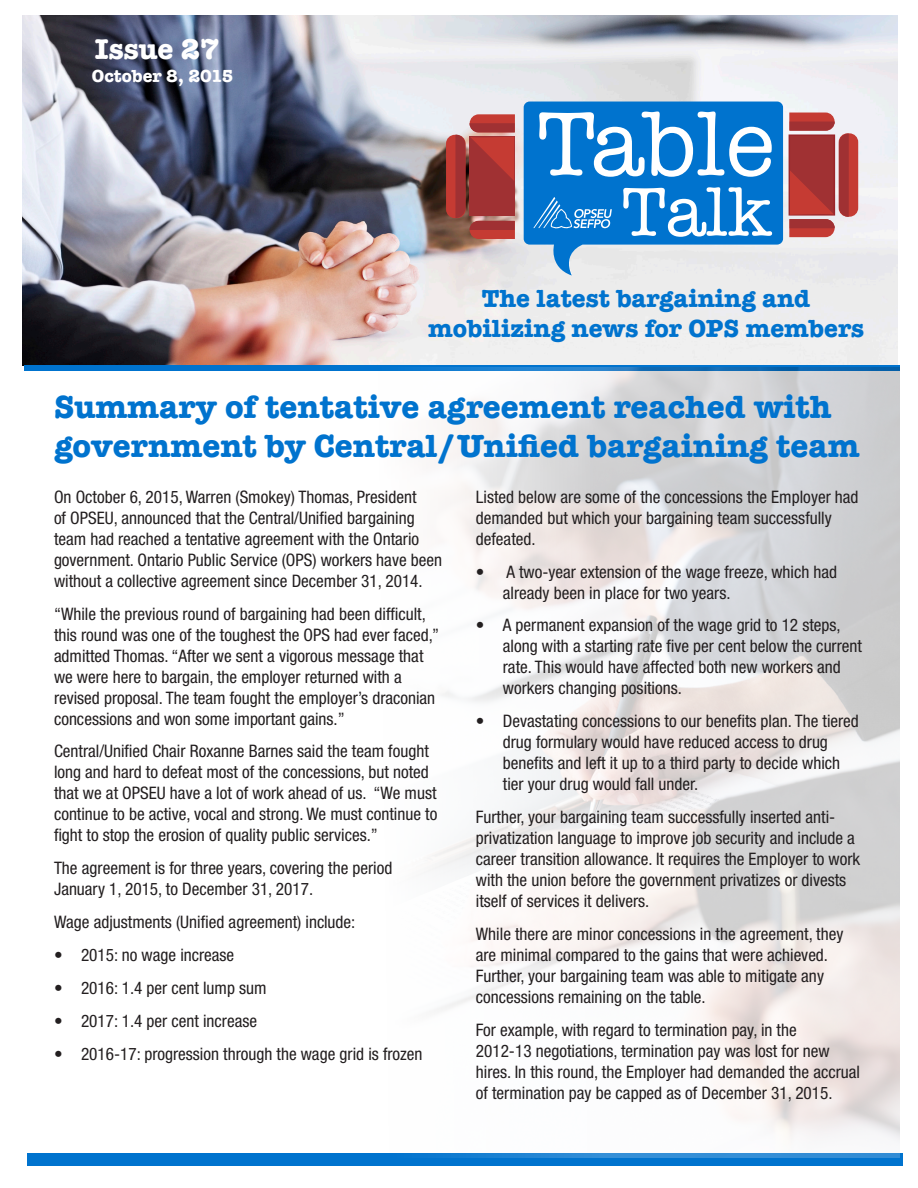
<style>
.page{position:relative;width:918px;height:1188px;background:#fff}
.page>*{position:absolute;margin:0;border:0;box-sizing:border-box;transform-origin:0 0}
.t1{font:93.6px "American Typewriter";color:#fff}
.t2{font:71.1px "American Typewriter";color:#fff}
.t3{font:700 33px/39px "American Typewriter";color:#0073ce}
.header_text{font:700 29.4px "American Typewriter";color:#fff}
.t4{font:700 25.5px/30.6px "American Typewriter";color:#0073ce;text-align:center}
.header_text-2{font:700 18px "American Typewriter";color:#fff}
.body_copy_2_column{font:condensed 17.25px/21px "Helvetica Neue LT Std";color:#231f20}
</style>
<div class="page">
<img style="left:23px;top:15px;width:874px;height:351px">
<div style="left:446px;top:135px;width:20px;height:83px;background:#c53b33;border-radius:9px"></div>
<svg style="left:455px;top:114px;width:60px;height:125px;background:#ab4543"></svg>
<div style="left:839px;top:133px;width:19px;height:84px;background:#c53b33;border-radius:9px"></div>
<svg style="left:789px;top:113px;width:60px;height:124px;background:#b65454"></svg>
<svg style="left:524px;top:102px;width:259px;height:174px;background:#2a88d3"></svg>
<svg style="left:533px;top:197px;width:79px;height:33px;background:#2f8dd7"></svg>
<div style="left:25px;top:366px;width:875px;height:5px;background:#0073ce"></div>
<div style="left:27px;top:1153px;width:875px;height:12px;background:#0073ce"></div>
<img style="left:420px;top:367px;width:479px;height:791px">
<p class="header_text" style="left:95px;top:23px;width:126px">Issue 27</p>
<p class="header_text-2" style="left:92px;top:60px;width:143px">October 8, 2015</p>
<h1 class="t1" style="left:537px;top:72px;width:240px">Table</h1>
<h2 class="t2" style="left:621px;top:158px;width:152px">Talk</h2>
<h3 class="t4" style="left:428px;top:282px;width:437px">The latest bargaining and mobilizing news for OPS members</h3>
<p class="t3" style="left:54px;top:386px;width:807px">Summary of tentative agreement reached with government by Central/Unified bargaining team</p>
<p class="body_copy_2_column" style="left:54px;top:486px;width:390px">On October 6, 2015, Warren (Smokey) Thomas, President<br>of OPSEU, announced that the Central/Unified bargaining team had reached a tentative agreement with the Ontario government. Ontario Public Service (OPS) workers have been without a collective agreement since December 31, 2014.</p>
<p class="body_copy_2_column" style="left:54px;top:603px;width:387px">“While the previous round of bargaining had been difficult, this round was one of the toughest the OPS had ever faced,” admitted Thomas. “After we sent a vigorous message that we were here to bargain, the employer returned with a revised proposal. The team fought the employer’s draconian concessions and won some important gains.”</p>
<p class="body_copy_2_column" style="left:54px;top:741px;width:385px">Central/Unified Chair Roxanne Barnes said the team fought long and hard to defeat most of the concessions, but noted that we at OPSEU have a lot of work ahead of us. “We must continue to be active, vocal and strong. We must continue to fight to stop the erosion of quality public services.”</p>
<p class="body_copy_2_column" style="left:54px;top:858px;width:340px">The agreement is for three years, covering the period<br>January 1, 2015, to December 31, 2017.</p>
<p class="body_copy_2_column" style="left:54px;top:911px;width:303px">Wage adjustments (Unified agreement) include:</p>
<p class="body_copy_2_column" style="left:54px;top:944px;width:182px">• 2015: no wage increase</p>
<p class="body_copy_2_column" style="left:54px;top:977px;width:214px">• 2016: 1.4 per cent lump sum</p>
<p class="body_copy_2_column" style="left:54px;top:1010px;width:205px">• 2017: 1.4 per cent increase</p>
<p class="body_copy_2_column" style="left:54px;top:1043px;width:370px">• 2016-17: progression through the wage grid is frozen</p>
<p class="body_copy_2_column" style="left:476px;top:486px;width:384px">Listed below are some of the concessions the Employer had demanded but which your bargaining team successfully defeated.</p>
<p class="body_copy_2_column" style="left:503px;top:561px;width:336px;text-indent:-27px">• A two-year extension of the wage freeze, which had already been in place for two years.</p>
<p class="body_copy_2_column" style="left:503px;top:615px;width:361px;text-indent:-27px">• A permanent expansion of the wage grid to 12 steps, along with a starting rate five per cent below the current rate. This would have affected both new workers and workers changing positions.</p>
<p class="body_copy_2_column" style="left:503px;top:711px;width:358px;text-indent:-27px">• Devastating concessions to our benefits plan. The tiered drug formulary would have reduced access to drug benefits and left it up to a third party to decide which tier your drug would fall under.</p>
<p class="body_copy_2_column" style="left:476px;top:806px;width:386px">Further, your bargaining team successfully inserted anti&shy;privatization language to improve job security and include a career transition allowance. It requires the Employer to work with the union before the government privatizes or divests itself of services it delivers.</p>
<p class="body_copy_2_column" style="left:476px;top:923px;width:369px">While there are minor concessions in the agreement, they are minimal compared to the gains that were achieved.<br>Further, your bargaining team was able to mitigate any concessions remaining on the table.</p>
<p class="body_copy_2_column" style="left:476px;top:1019px;width:386px">For example, with regard to termination pay, in the<br>2012-13 negotiations, termination pay was lost for new hires. In this round, the Employer had demanded the accrual of termination pay be capped as of December 31, 2015.</p>
</div>
